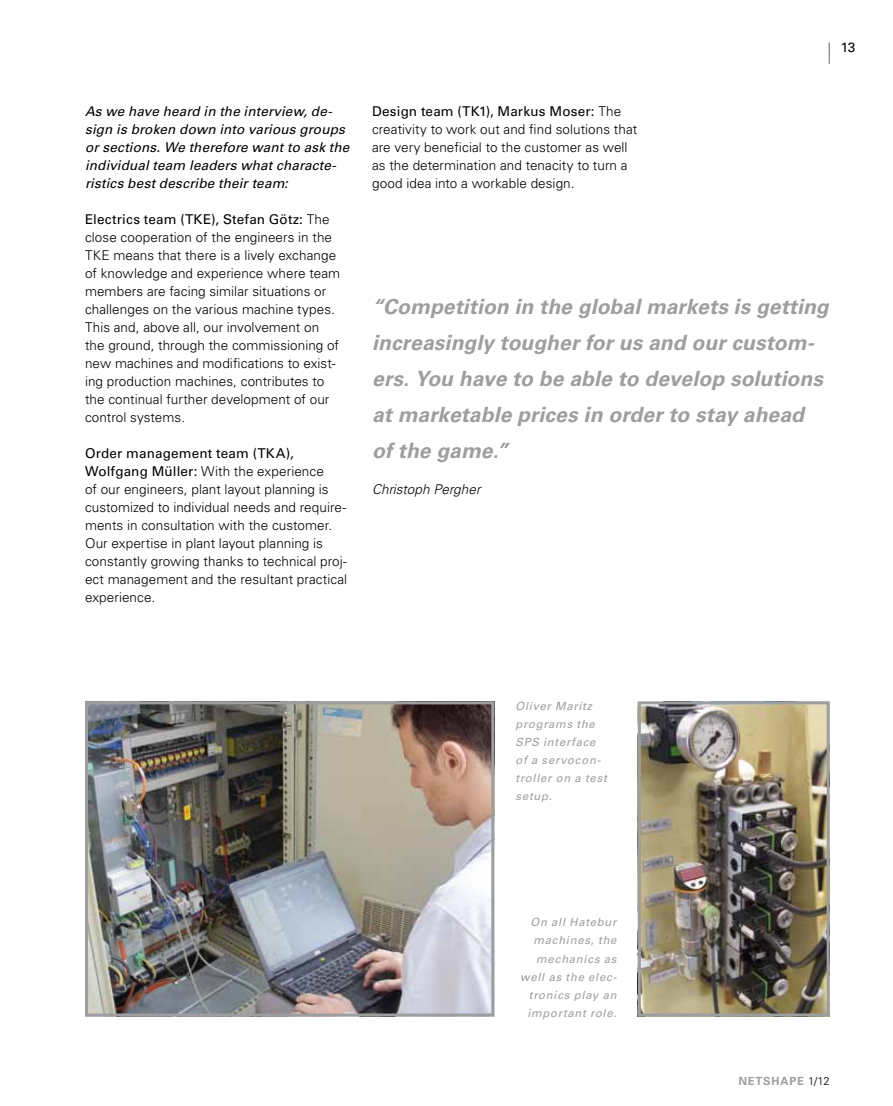
<style>
.page{position:relative;width:893px;height:1106px;background:#fff}
.page>*{position:absolute;margin:0;border:0;box-sizing:border-box;transform-origin:0 0}
.t1{font:italic 700 21px/36px "Univers LT Std";letter-spacing:.005em;color:#9c9e9f}
.t2{font:300 13.5px/18px "Univers LT Std";letter-spacing:.005em;color:#000}
.t3{font:italic 13.5px/18px "Univers LT Std";letter-spacing:.01em;color:#000}
.t4{font:italic 300 13.5px "Univers LT Std";color:#000}
.t5{font:13.5px "Univers LT Std";color:#000}
.t6{font:italic 11.25px/18px "Univers LT Std";letter-spacing:.065em;color:#9c9e9f}
.t7{font:700 11.25px "Univers LT Std";letter-spacing:.07em;color:#9c9e9f}
.s1{font-weight:400}
.s2{font-weight:300;color:#000}
</style>
<div class="page">
<svg style="left:829px;top:43px;width:1px;height:21px"></svg>
<img style="left:89px;top:705px;width:401px;height:307px">
<div style="left:85px;top:701px;width:409px;height:315px;border:3px solid #9c9e9f"></div>
<img style="left:642px;top:705px;width:184px;height:307px">
<div style="left:638px;top:701px;width:192px;height:315px;border:3px solid #9c9e9f"></div>
<p class="t3" style="left:85px;top:103px;width:266px">As we have heard in the interview, de&shy;sign is broken down into various groups or sections. We therefore want to ask the individual team leaders what characte&shy;ristics best describe their team:</p>
<p class="t2" style="left:85px;top:210px;width:257px"><span class="s1">Electrics team (TKE), Stefan Götz:</span> The close cooperation of the engineers in the TKE means that there is a lively exchange of knowledge and experience where team members are facing similar situations or challenges on the various machine types.<br>This and, above all, our involvement on the ground, through the commissioning of new machines and modifications to exist&shy;ing production machines, contributes to the continual further development of our control systems.</p>
<p class="t2" style="left:85px;top:444px;width:264px"><span class="s1">Order management team (TKA), -Wolfgang Müller:</span> With the experience<br>of our engineers, plant layout planning is customized to individual needs and require&shy;ments in consultation with the customer.<br>Our expertise in plant layout planning is constantly growing thanks to technical proj&shy;ect management and the resultant practical experience.</p>
<p class="t2" style="left:372px;top:102px;width:267px"><span class="s1">Design team (TK1), Markus Moser:</span> The creativity to work out and find solutions that are very beneficial to the customer as well as the determination and tenacity to turn a good idea into a workable design.</p>
<p class="t5" style="left:841px;top:40px;width:16px">13</p>
<h1 class="t1" style="left:372px;top:289px;width:458px">“Competition in the global markets is getting increasingly tougher for us and our custom&shy;ers. You have to be able to develop solutions at marketable prices in order to stay ahead of the game.”</h1>
<p class="t4" style="left:372px;top:481px;width:110px">Christoph Pergher</p>
<p class="t6" style="left:516px;top:697px;width:93px">Oliver Maritz programs the<br>SPS interface of a servocon&shy;troller on a test setup.</p>
<p class="t6" style="left:520px;top:913px;width:98px;text-align:right">On all Hatebur machines, the mechanics as well as the elec&shy;tronics play an important role.</p>
<p class="t7" style="left:738px;top:1074px;width:93px">NETSHAPE <span class="s2">1/12</span></p>
</div>
